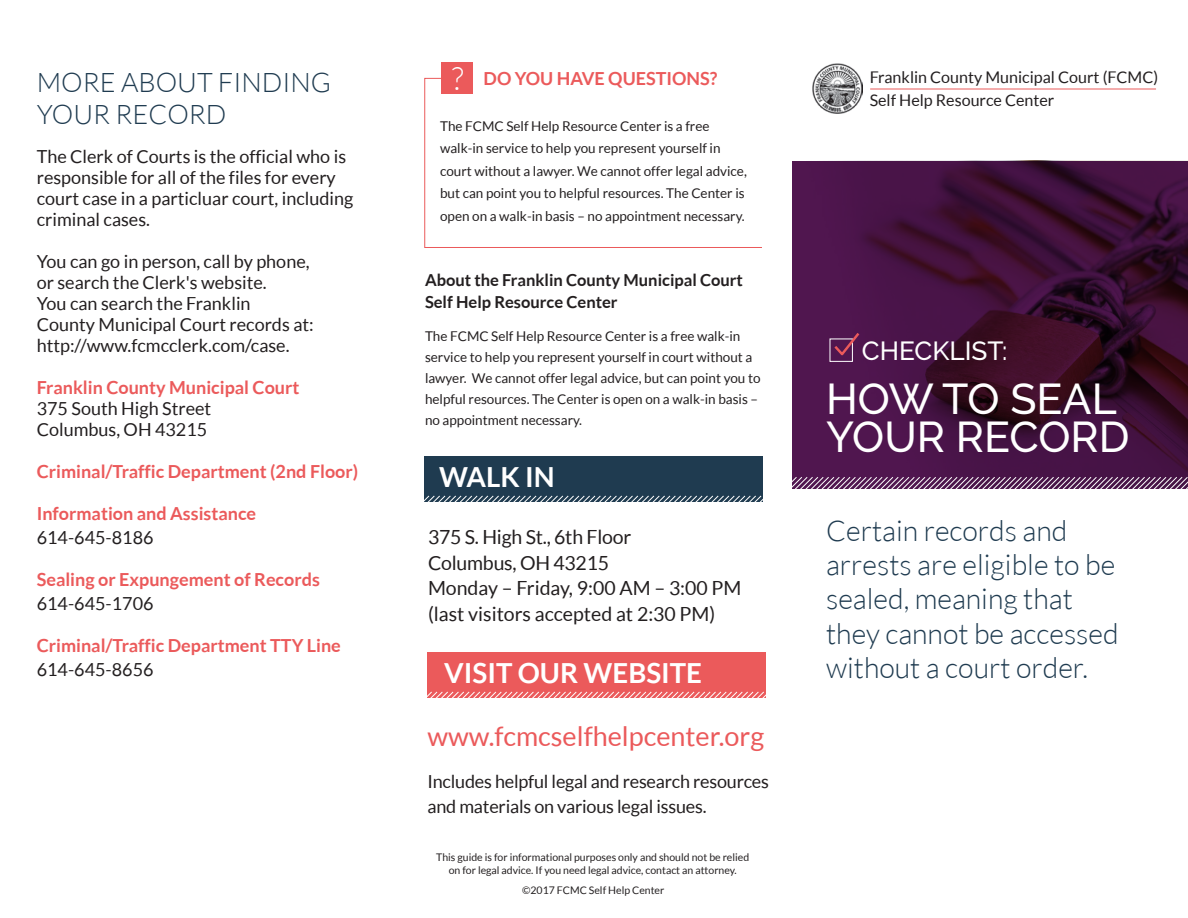
<style>
.page{position:relative;width:1188px;height:918px;background:#fff}
.page>*{position:absolute;margin:0;border:0;box-sizing:border-box;transform-origin:0 0}
.t1{font:500 42.9px "Raleway";color:#fff}
.t2{font:300 28.5px/34.2px "Lato";color:#1f3b50}
.t3{font:700 27.6px "Lato";color:#fff}
.t4{font:27px "Lato";color:#eb5a5b}
.t5{font:300 27px "Lato";color:#1f3b50}
.t6{font:500 26.1px "Raleway";color:#fff}
.t7{font:19.5px/25.5px "Lato";color:#231f20}
.t8{font:18px/21px "Lato";color:#231f20}
.t9{font:700 18px "Lato";color:#eb5a5b}
.t10{font:700 16.5px/22.5px "Lato";color:#231f20}
.t11{font:16.05px/23px "Lato";color:#231f20}
.t12{font:13.5px/21px "Lato";color:#231f20}
.t13{font:10.5px/12.6px "Lato";color:#231f20;text-align:center}
.s1{font-weight:300;font-size:32.1px;color:#fff}
</style>
<div class="page">
<div style="left:424px;top:456px;width:338px;height:45px;background:#1f3b50"></div>
<hr style="left:870px;top:89px;width:286px;height:1px;background:#eb5a5b">
<img style="left:812px;top:64px;width:50px;height:50px">
<svg style="left:792px;top:161px;width:396px;height:316px;background:#40103a"></svg>
<div style="left:830px;top:339px;width:23px;height:23px;border:1px solid #fff"></div>
<svg style="left:832px;top:330px;width:30px;height:28px"></svg>
<div style="left:428px;top:652px;width:338px;height:46px;background:#eb5a5b"></div>
<svg style="left:427px;top:691px;width:339px;height:7px"></svg>
<svg style="left:424px;top:78px;width:338px;height:170px"></svg>
<div style="left:441px;top:62px;width:32px;height:32px;background:#eb5a5b"></div>
<svg style="left:424px;top:477px;width:764px;height:25px"></svg>
<h3 class="t5" style="left:37px;top:67px;width:296px">MORE ABOUT FINDING</h3>
<h3 class="t9" style="left:452px;top:68px;width:267px"><span class="s1">?</span> DO YOU HAVE QUESTIONS?</h3>
<h3 class="t5" style="left:37px;top:100px;width:191px">YOUR RECORD</h3>
<h3 class="t8" style="left:37px;top:146px;width:318px">The Clerk of Courts is the official who is responsible for all of the files for every court case in a particluar court, including criminal cases.</h3>
<h3 class="t8" style="left:37px;top:251px;width:278px">You can go in person, call by phone, or search the Clerk's website.<br>You can search the Franklin<br>County Municipal Court records at: http://www.fcmcclerk.com/case.</h3>
<h3 class="t9" style="left:37px;top:377px;width:264px">Franklin County Municipal Court</h3>
<h3 class="t8" style="left:37px;top:398px;width:176px">375 South High Street<br>Columbus, OH 43215</h3>
<h3 class="t9" style="left:37px;top:461px;width:323px">Criminal/Traffic Department (2nd Floor)</h3>
<h3 class="t9" style="left:37px;top:503px;width:221px">Information and Assistance</h3>
<h3 class="t8" style="left:37px;top:527px;width:118px">614-645-8186</h3>
<h3 class="t9" style="left:37px;top:569px;width:285px">Sealing or Expungement of Records</h3>
<h3 class="t8" style="left:37px;top:593px;width:118px">614-645-1706</h3>
<h3 class="t9" style="left:37px;top:635px;width:306px">Criminal/Traffic Department TTY Line</h3>
<h3 class="t8" style="left:37px;top:659px;width:118px">614-645-8656</h3>
<p class="t12" style="left:440px;top:115px;width:308px;line-height:22.5px">The FCMC Self Help Resource Center is a free walk-in service to help you represent yourself in court without a lawyer. We cannot offer legal advice, but can point you to helpful resources. The Center is open on a walk-in basis – no appointment necessary.</p>
<p class="t10" style="left:425px;top:268px;width:320px">About the Franklin County Municipal Court<br>Self Help Resource Center</p>
<p class="t12" style="left:425px;top:326px;width:337px">The FCMC Self Help Resource Center is a free walk-in service to help you represent yourself in court without a lawyer. We cannot offer legal advice, but can point you to helpful resources. The Center is open on a walk-in basis – no appointment necessary.</p>
<h3 class="t3" style="left:439px;top:461px;width:117px">WALK IN</h3>
<h3 class="t7" style="left:428px;top:524px;width:315px">375 S. High St., 6th Floor<br>Columbus, OH 43215<br>Monday – Friday, 9:00 AM – 3:00 PM (last visitors accepted at 2:30 PM)</h3>
<h3 class="t3" style="left:444px;top:657px;width:259px">VISIT OUR WEBSITE</h3>
<h3 class="t4" style="left:428px;top:721px;width:338px">www.fcmcselfhelpcenter.org</h3>
<h3 class="t8" style="left:428px;top:768px;width:343px;line-height:25.5px">Includes helpful legal and research resources and materials on various legal issues.</h3>
<p class="t13" style="left:436px;top:851px;width:315px">This guide is for informational purposes only and should not be relied on for legal advice. If you need legal advice, contact an attorney.</p>
<p class="t13" style="left:522px;top:884px;width:144px">©2017 FCMC Self Help Center</p>
<p class="t11" style="left:870px;top:66px;width:290px">Franklin County Municipal Court (FCMC)<br>Self Help Resource Center</p>
<h3 class="t6" style="left:862px;top:336px;width:147px">CHECKLIST:</h3>
<h1 class="t1" style="left:826px;top:374px;width:292px">HOW TO SEAL</h1>
<h1 class="t1" style="left:826px;top:412px;width:305px">YOUR RECORD</h1>
<h2 class="t2" style="left:826px;top:514px;width:294px">Certain records and arrests are eligible to be sealed, meaning that they cannot be accessed without a court order.</h2>
</div>
